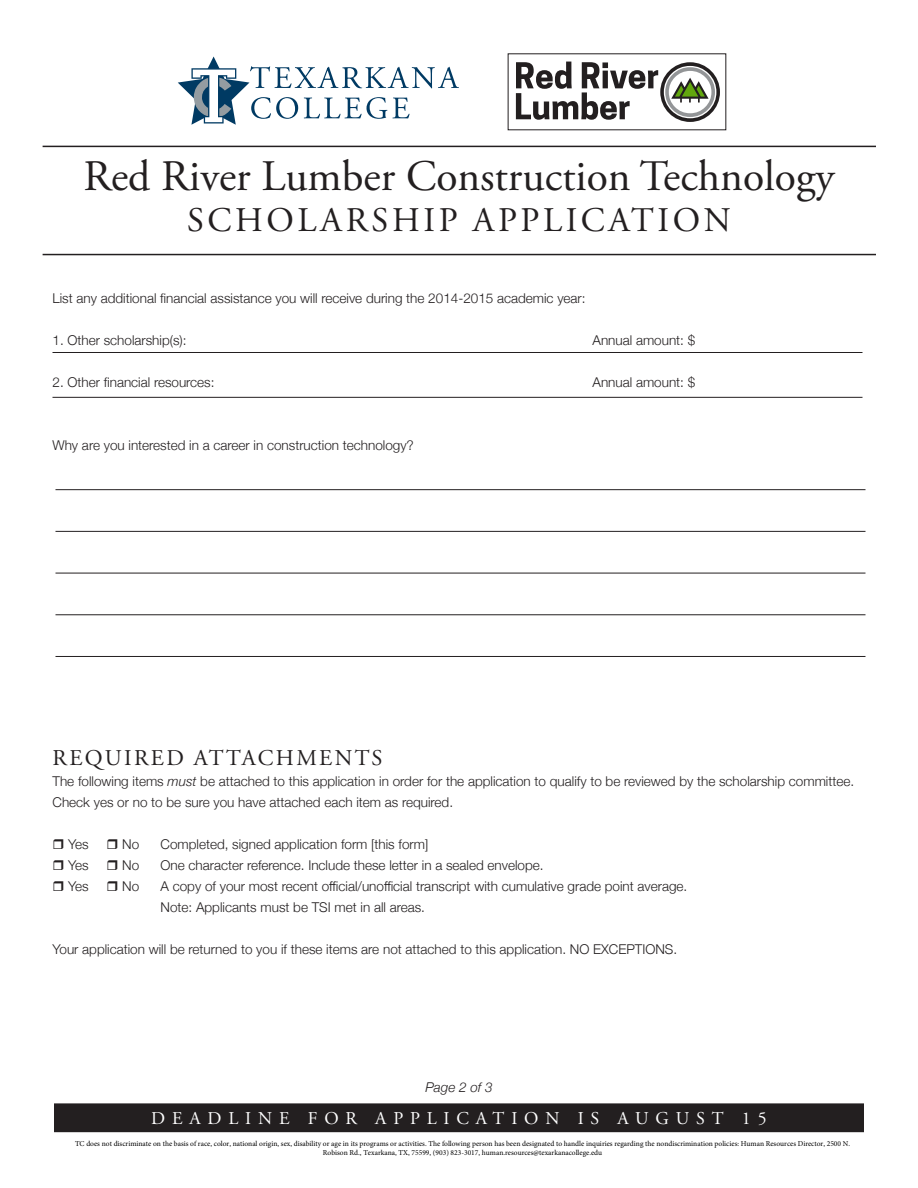
<style>
.page{position:relative;width:918px;height:1188px;background:#fff}
.page>*{position:absolute;margin:0;border:0;box-sizing:border-box;transform-origin:0 0}
.t1{font:43.5px "Adobe Garamond Pro";color:#231f20}
.t2{font:34.5px "Adobe Garamond Pro";letter-spacing:.105em;color:#231f20}
.t3{font:22.5px "Adobe Garamond Pro";letter-spacing:.105em;color:#231f20}
.t4{font:18px "Adobe Garamond Pro";letter-spacing:.38em;color:#fff}
.t5{font:300 13.5px/21px "Helvetica Neue";color:#231f20}
.t6{font:italic 300 13.5px "Helvetica Neue";color:#231f20}
.t7{font:7.5px/9px "Minion Pro";color:#000;text-align:center}
.s1{font-style:italic}
</style>
<div class="page">
<hr style="left:56px;top:489px;width:810px;height:1px;background:#231f20">
<hr style="left:56px;top:531px;width:810px;height:1px;background:#231f20">
<hr style="left:56px;top:573px;width:810px;height:1px;background:#231f20">
<hr style="left:56px;top:614px;width:810px;height:1px;background:#231f20">
<hr style="left:56px;top:656px;width:810px;height:1px;background:#231f20">
<div style="left:55px;top:1104px;width:808px;height:27px;background:#231f20"></div>
<div style="left:54px;top:1103px;width:810px;height:29px;border:2px solid #231f20"></div>
<hr style="left:53px;top:352px;width:810px;height:1px;background:#231f20">
<hr style="left:53px;top:397px;width:810px;height:1px;background:#231f20">
<svg style="left:178px;top:57px;width:281px;height:68px"></svg>
<hr style="left:43px;top:146px;width:833px;height:1px;background:#231f20">
<hr style="left:43px;top:254px;width:833px;height:1px;background:#231f20">
<svg style="left:516px;top:62px;width:204px;height:60px"></svg>
<h1 class="t1" style="left:83px;top:159px;width:753px">Red River Lumber Construction Technology</h1>
<h2 class="t2" style="left:187px;top:207px;width:545px">SCHOLARSHIP APPLICATION</h2>
<p class="t5" style="left:52px;top:286px;width:535px">List any additional financial assistance you will receive during the 2014-2015 academic year:</p>
<p class="t5" style="left:52px;top:330px;width:136px">1. Other scholarship(s):</p>
<p class="t5" style="left:592px;top:330px;width:104px">Annual amount: $</p>
<p class="t5" style="left:52px;top:370px;width:164px">2. Other financial resources:</p>
<p class="t5" style="left:592px;top:370px;width:104px">Annual amount: $</p>
<p class="t5" style="left:52px;top:435px;width:363px">Why are you interested in a career in construction technology?</p>
<h3 class="t3" style="left:53px;top:748px;width:331px">REQUIRED ATTACHMENTS</h3>
<p class="t5" style="left:52px;top:771px;width:803px">The following items <span class="s1">must</span> be attached to this application in order for the application to qualify to be reviewed by the scholarship committee.<br>Check yes or no to be sure you have attached each item as required.</p>
<p class="t5" style="left:68px;top:834px;width:22px">Yes</p>
<p class="t5" style="left:122px;top:834px;width:19px">No</p>
<p class="t5" style="left:161px;top:834px;width:269px">Completed, signed application form [this form]</p>
<p class="t5" style="left:68px;top:855px;width:22px">Yes</p>
<p class="t5" style="left:122px;top:855px;width:19px">No</p>
<p class="t5" style="left:161px;top:855px;width:385px">One character reference. Include these letter in a sealed envelope.</p>
<p class="t5" style="left:68px;top:876px;width:22px">Yes</p>
<p class="t5" style="left:122px;top:874px;width:19px">No</p>
<p class="t5" style="left:160px;top:874px;width:528px">A copy of your most recent official/unofficial transcript with cumulative grade point average.<br>Note: Applicants must be TSI met in all areas.</p>
<p class="t5" style="left:52px;top:939px;width:626px">Your application will be returned to you if these items are not attached to this application. NO EXCEPTIONS.</p>
<p class="t6" style="left:425px;top:1082px;width:69px">Page 2 of 3</p>
<h3 class="t4" style="left:151px;top:1111px;width:617px">DEADLINE FOR APPLICATION IS AUGUST 15</h3>
<p class="t7" style="left:75px;top:1139px;width:777px">TC does not discriminate on the basis of race, color, national origin, sex, disability or age in its programs or activities. The following person has been designated to handle inquiries regarding the nondiscrimination policies: Human Resources Director, 2500 N.<br>Robison Rd., Texarkana, TX, 75599, (903) 823-3017, human.resources@texarkanacollege.edu</p>
</div>
